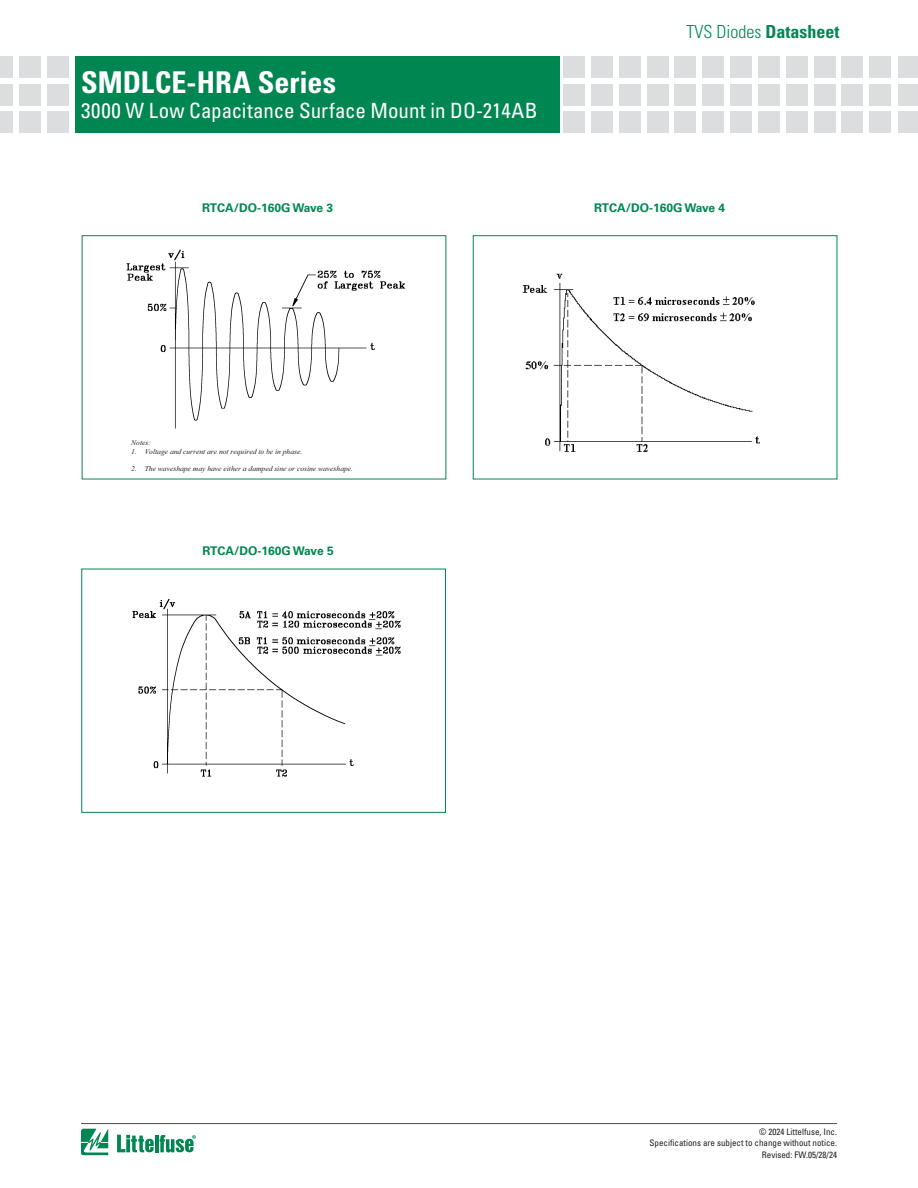
<style>
.page{position:relative;width:918px;height:1188px;background:#fff}
.page>*{position:absolute;margin:0;border:0;box-sizing:border-box;transform-origin:0 0}
.t1{font:700 condensed 30px "Univers LT Std";color:#fff}
.t2{font:condensed 21px "Univers LT Std";color:#fff}
.t3{font:300 condensed 18px "Univers LT Std";color:#008751}
.t4{font:700 12px "Univers LT Std";color:#008751}
.t5{font:condensed 9px/10.8px "Univers LT Std";color:#231f20;text-align:right}
.image{font:italic 7.35px "Times New Roman";color:#231f20}
.s1{font-weight:700}
</style>
<div class="page">
<hr style="left:81px;top:1123px;width:756px;height:1px;background:#4b4c4d">
<svg style="left:81px;top:1129px;width:27px;height:26px"></svg>
<hr style="left:155px;top:1135px;width:3px;height:17px;background:#008751">
<svg style="left:160px;top:1135px;width:36px;height:18px"></svg>
<svg style="left:117px;top:1135px;width:37px;height:17px"></svg>
<div style="left:870px;top:56px;width:21px;height:21px;background:#dcdddf"></div>
<div style="left:870px;top:84px;width:21px;height:21px;background:#dcdddf"></div>
<div style="left:870px;top:112px;width:21px;height:21px;background:#dcdddf"></div>
<div style="left:563px;top:56px;width:22px;height:21px;background:#dcdddf"></div>
<div style="left:563px;top:84px;width:22px;height:21px;background:#dcdddf"></div>
<div style="left:563px;top:112px;width:22px;height:21px;background:#dcdddf"></div>
<div style="left:591px;top:56px;width:22px;height:21px;background:#dcdddf"></div>
<div style="left:591px;top:84px;width:22px;height:21px;background:#dcdddf"></div>
<div style="left:591px;top:112px;width:22px;height:21px;background:#dcdddf"></div>
<div style="left:619px;top:56px;width:21px;height:21px;background:#dcdddf"></div>
<div style="left:619px;top:84px;width:21px;height:21px;background:#dcdddf"></div>
<div style="left:619px;top:112px;width:21px;height:21px;background:#dcdddf"></div>
<div style="left:647px;top:56px;width:21px;height:21px;background:#dcdddf"></div>
<div style="left:647px;top:84px;width:21px;height:21px;background:#dcdddf"></div>
<div style="left:647px;top:112px;width:21px;height:21px;background:#dcdddf"></div>
<div style="left:675px;top:56px;width:21px;height:21px;background:#dcdddf"></div>
<div style="left:675px;top:84px;width:21px;height:21px;background:#dcdddf"></div>
<div style="left:675px;top:112px;width:21px;height:21px;background:#dcdddf"></div>
<div style="left:703px;top:56px;width:21px;height:21px;background:#dcdddf"></div>
<div style="left:703px;top:84px;width:21px;height:21px;background:#dcdddf"></div>
<div style="left:703px;top:112px;width:21px;height:21px;background:#dcdddf"></div>
<div style="left:730px;top:56px;width:22px;height:21px;background:#dcdddf"></div>
<div style="left:730px;top:84px;width:22px;height:21px;background:#dcdddf"></div>
<div style="left:730px;top:112px;width:22px;height:21px;background:#dcdddf"></div>
<div style="left:786px;top:56px;width:21px;height:21px;background:#dcdddf"></div>
<div style="left:786px;top:84px;width:21px;height:21px;background:#dcdddf"></div>
<div style="left:786px;top:112px;width:21px;height:21px;background:#dcdddf"></div>
<div style="left:758px;top:56px;width:22px;height:21px;background:#dcdddf"></div>
<div style="left:758px;top:84px;width:22px;height:21px;background:#dcdddf"></div>
<div style="left:758px;top:112px;width:22px;height:21px;background:#dcdddf"></div>
<div style="left:814px;top:56px;width:21px;height:21px;background:#dcdddf"></div>
<div style="left:814px;top:84px;width:21px;height:21px;background:#dcdddf"></div>
<div style="left:814px;top:112px;width:21px;height:21px;background:#dcdddf"></div>
<div style="left:842px;top:56px;width:21px;height:21px;background:#dcdddf"></div>
<div style="left:842px;top:84px;width:21px;height:21px;background:#dcdddf"></div>
<div style="left:842px;top:112px;width:21px;height:21px;background:#dcdddf"></div>
<div style="left:898px;top:56px;width:20px;height:21px;background:#dcdddf"></div>
<div style="left:898px;top:84px;width:20px;height:21px;background:#dcdddf"></div>
<div style="left:898px;top:112px;width:20px;height:21px;background:#dcdddf"></div>
<div style="left:75px;top:56px;width:484px;height:77px;background:#008751"></div>
<div style="left:47px;top:56px;width:21px;height:21px;background:#dcdddf"></div>
<div style="left:47px;top:84px;width:21px;height:21px;background:#dcdddf"></div>
<div style="left:47px;top:112px;width:21px;height:21px;background:#dcdddf"></div>
<div style="left:19px;top:56px;width:21px;height:21px;background:#dcdddf"></div>
<div style="left:19px;top:84px;width:21px;height:21px;background:#dcdddf"></div>
<div style="left:19px;top:112px;width:21px;height:21px;background:#dcdddf"></div>
<div style="left:0;top:56px;width:13px;height:21px;background:#dcdddf"></div>
<div style="left:0;top:84px;width:13px;height:21px;background:#dcdddf"></div>
<div style="left:0;top:112px;width:13px;height:21px;background:#dcdddf"></div>
<img style="left:126px;top:249px;width:280px;height:180px">
<div style="left:82px;top:235px;width:364px;height:244px;border:1px solid #008751"></div>
<img style="left:132px;top:598px;width:269px;height:179px">
<div style="left:81px;top:569px;width:365px;height:244px;border:1px solid #008751"></div>
<img style="left:522px;top:273px;width:238px;height:179px">
<div style="left:473px;top:235px;width:364px;height:244px;border:1px solid #008751"></div>
<h1 class="t1" style="left:81px;top:64px;width:257px">SMDLCE-HRA Series</h1>
<h2 class="t2" style="left:81px;top:97px;width:458px">3000 W Low Capacitance Surface Mount in DO-214AB</h2>
<p class="t4" style="left:202px;top:201px;width:133px">RTCA/DO-160G Wave 3</p>
<h3 class="t3" style="left:686px;top:21px;width:154px">TVS Diodes <span class="s1">Datasheet</span></h3>
<p class="t4" style="left:594px;top:201px;width:133px">RTCA/DO-160G Wave 4</p>
<p class="image" style="left:131px;top:437px;width:21px">Notes:</p>
<p class="image" style="left:131px;top:446px;width:173px">1. Voltage and current are not required to be in phase.</p>
<p class="image" style="left:131px;top:463px;width:223px">2. The waveshape may have either a damped sine or cosine waveshape.</p>
<p class="t4" style="left:203px;top:544px;width:133px">RTCA/DO-160G Wave 5</p>
<p class="t5" style="left:650px;top:1126px;width:189px">© 2024 Littelfuse, Inc.<br>Specifications are subject to change without notice.</p>
<p class="t5" style="left:762px;top:1149px;width:77px">Revised: FW.05/28/24</p>
</div>
